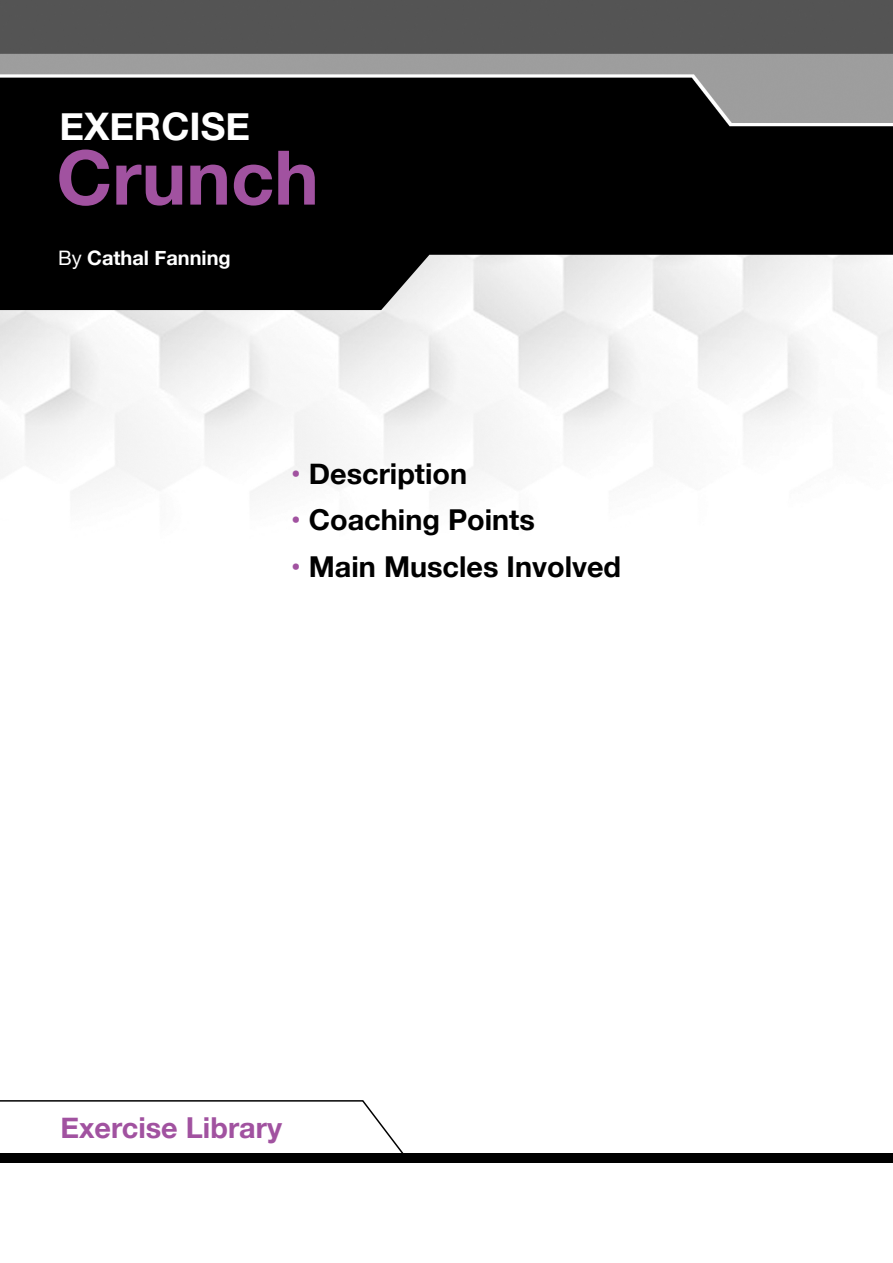
<style>
.page{position:relative;width:893px;height:1263px;background:#fff}
.page>*{position:absolute;margin:0;border:0;box-sizing:border-box;transform-origin:0 0}
.t1{font:700 75.3px "Helvetica Neue";color:#a152a0}
.t2{font:700 37.95px "Helvetica Neue";color:#fff}
.t3{font:700 28.8px "Helvetica Neue";color:#000}
.t4{font:700 28.8px "Helvetica Neue";color:#a152a0}
.t5{font:700 19.95px "Helvetica Neue";color:#fff}
.s1{font-weight:400}
.s2{color:#a152a0}
</style>
<div class="page">
<img style="left:0;top:0;width:893px;height:489px">
<div style="left:0;top:1153px;width:893px;height:10px;background:#000"></div>
<svg style="left:0;top:168px;width:893px;height:142px;background:#333"></svg>
<svg style="left:0;top:1100px;width:404px;height:53px"></svg>
<p class="t2" style="left:59px;top:97px;width:192px">EXERCISE</p>
<p class="t1" style="left:56px;top:119px;width:264px">Crunch</p>
<p class="t5" style="left:58px;top:242px;width:174px"><span class="s1">By</span> Cathal Fanning</p>
<p class="t3" style="left:291px;top:451px;width:178px"><span class="s2">•</span> Description</p>
<p class="t3" style="left:291px;top:497px;width:246px"><span class="s2">•</span> Coaching Points</p>
<p class="t3" style="left:291px;top:544px;width:332px"><span class="s2">•</span> Main Muscles Involved</p>
<p class="t4" style="left:60px;top:1105px;width:223px">Exercise Library</p>
</div>
